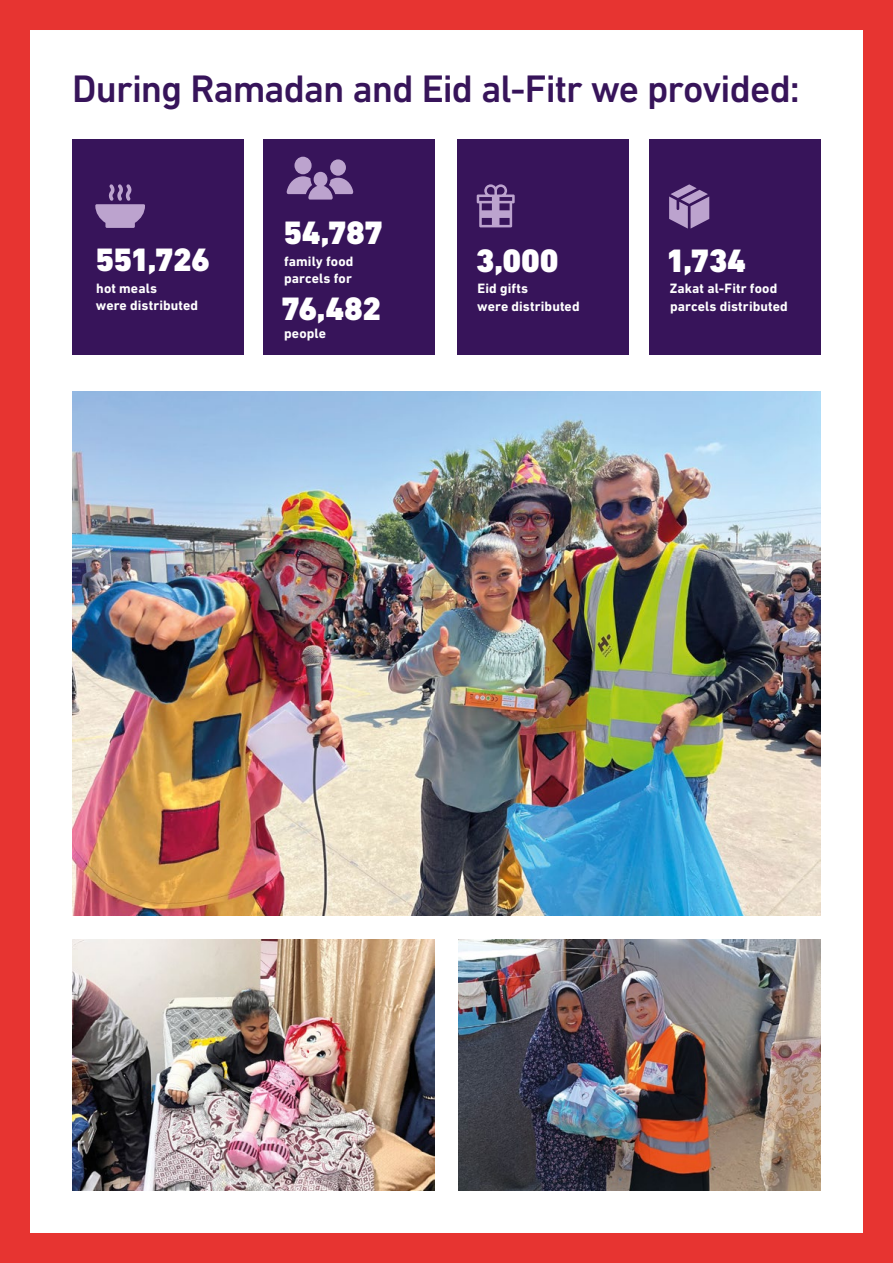
<style>
.page{position:relative;width:893px;height:1263px;background:#fff}
.page>*{position:absolute;margin:0;border:0;box-sizing:border-box;transform-origin:0 0}
.Number_Copy_Heading{font:500 39px "DIN Next LT Pro";letter-spacing:-.025em;color:#37145a}
.body_copy{font:900 33px "DIN Next LT Pro";letter-spacing:-.015em;color:#fff}
.body_copy-2{font:700 13.8px/17.2px "DIN Next LT Pro";letter-spacing:.01em;color:#fff}
</style>
<div class="page">
<div style="left:0;top:0;width:893px;height:1263px;border:30px solid #e73431"></div>
<img style="left:72px;top:392px;width:749px;height:523px">
<img style="left:72px;top:939px;width:363px;height:252px">
<img style="left:458px;top:939px;width:363px;height:252px">
<div style="left:72px;top:139px;width:172px;height:216px;background:#37145a"></div>
<div style="left:264px;top:139px;width:171px;height:216px;background:#37145a"></div>
<div style="left:457px;top:139px;width:171px;height:216px;background:#37145a"></div>
<div style="left:649px;top:139px;width:172px;height:216px;background:#37145a"></div>
<svg style="left:95px;top:184px;width:50px;height:44px"></svg>
<svg style="left:669px;top:184px;width:40px;height:45px"></svg>
<div style="left:294px;top:157px;width:18px;height:17px;background:#bca3ce;border-radius:50%"></div>
<div style="left:330px;top:159px;width:16px;height:17px;background:#bca3ce;border-radius:50%"></div>
<svg style="left:287px;top:172px;width:66px;height:28px"></svg>
<svg style="left:477px;top:184px;width:38px;height:43px"></svg>
<p class="Number_Copy_Heading" style="left:72px;top:66px;width:729px">During Ramadan and Eid al-Fitr we provided:</p>
<p class="body_copy" style="left:96px;top:240px;width:116px">551,726</p>
<p class="body_copy-2" style="left:96px;top:279px;width:104px">hot meals<br>were distributed</p>
<p class="body_copy" style="left:283px;top:213px;width:101px">54,787</p>
<p class="body_copy-2" style="left:284px;top:252px;width:71px">family food parcels for</p>
<p class="body_copy" style="left:281px;top:289px;width:102px">76,482</p>
<p class="body_copy-2" style="left:284px;top:324px;width:43px">people</p>
<p class="body_copy" style="left:476px;top:241px;width:84px">3,000</p>
<p class="body_copy-2" style="left:477px;top:280px;width:104px">Eid gifts<br>were distributed</p>
<p class="body_copy" style="left:666px;top:241px;width:81px">1,734</p>
<p class="body_copy-2" style="left:670px;top:280px;width:120px">Zakat al-Fitr food parcels distributed</p>
</div>
